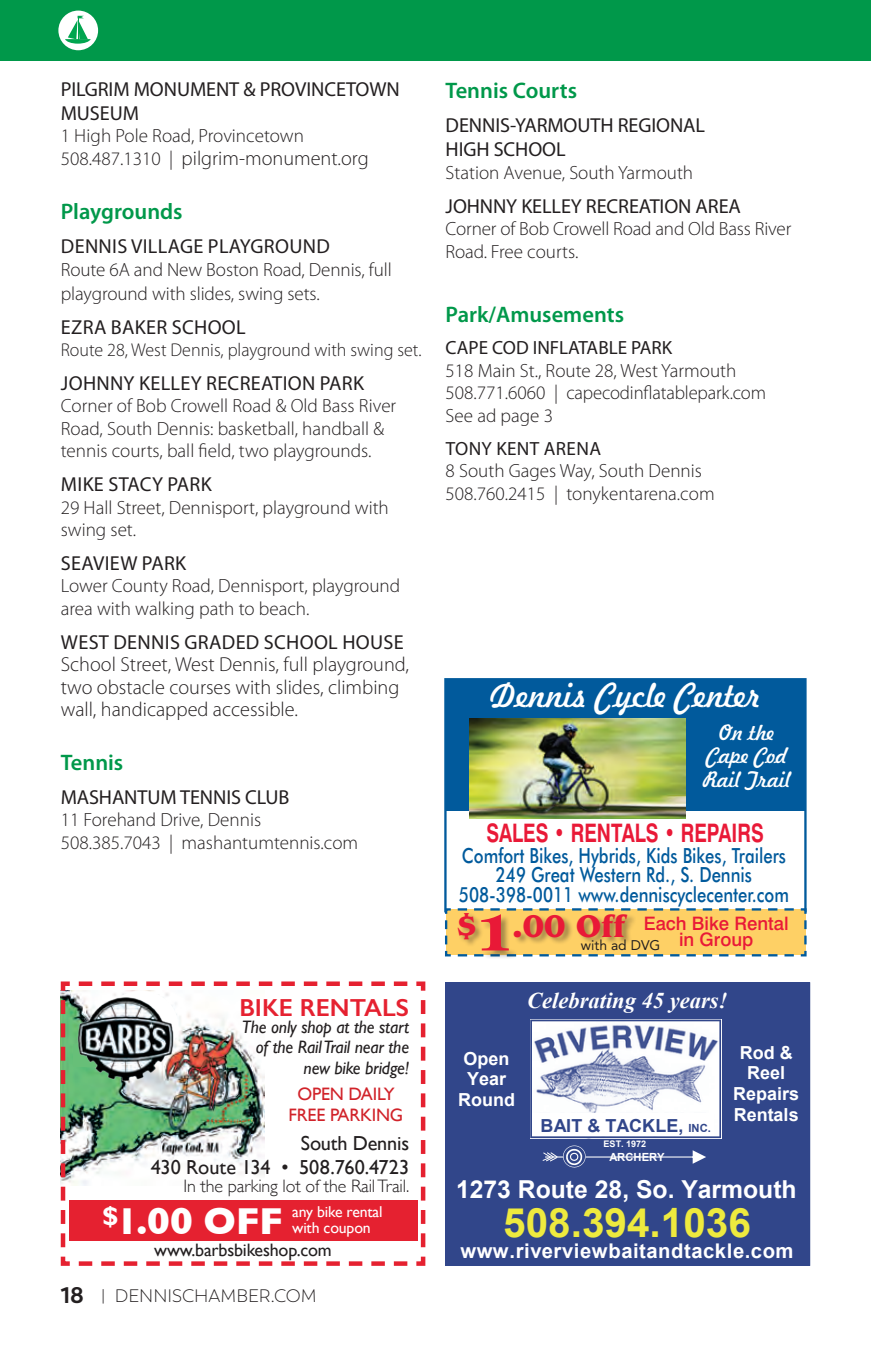
<style>
.page{position:relative;width:871px;height:1357px;background:#fff}
.page>*{position:absolute;margin:0;border:0;box-sizing:border-box;transform-origin:0 0}
.t1{font:700 40.5px "Arial";color:#eeea3e}
.t2{font:700 38.25px "Gill Sans";color:#fff}
.t3{font:32.4px "Freehand 521 BT Regular C";color:#fff}
.t4{font:700 32.4px "Benguiat IT Cby BT";color:#e91937}
.t5{font:700 25.43px "Swiss 721 BT";color:#e91937;scale:.75 1}
.t6{font:700 24.75px "Arial";color:#fff}
.t7{font:600 24.75px "Gill Sans";color:#e52130}
.Section_10pt{font:600 22.5px "Myriad Pro";color:#00984a}
.t8{font:italic 700 22.5px "Times New Roman";color:#fff}
.t9{font:500 20.93px/18.4px "Futura BT";color:#015a9c;text-align:center;scale:.8 1}
.t10{font:20.93px/23.2px "Freehand 521 BT Regular C";color:#fff;text-align:center}
.Body_Myriad{font:300 20.25px/22.5px "Myriad Pro";color:#231f20}
.Body_Subhead_9{font:20.25px/23.6px "Myriad Pro";letter-spacing:-.005em;color:#231f20}
.Body_Subhead_9-2{font:20.25px "Myriad Pro";letter-spacing:.015em;color:#231f20}
.Section_10pt-2{font:20.25px "Myriad Pro";letter-spacing:.015em;color:#231f20}
.t11{font:20.25px/24.3px "Gill Sans";letter-spacing:-.01em;color:#231f20;text-align:right}
.t12{font:700 20.25px "Arial";letter-spacing:.025em;color:#fff}
.Body_Myriad-2{font:300 19.12px/22.5px "Myriad Pro";color:#231f20}
.Section_10pt-3{font:300 19.12px/23.6px "Myriad Pro";letter-spacing:-.005em;color:#231f20}
.Section_10pt-4{font:300 18.45px "Myriad Pro";color:#231f20}
.t13{font:500 18.45px "Swiss 721 BT";color:#e91937}
.t14{font:italic 18px/20.2px "Gill Sans";letter-spacing:-.01em;color:#231f20;text-align:right}
.t15{font:700 18px/20.7px "Arial";color:#fff;text-align:center}
.t16{font:300 18px "Gill Sans";letter-spacing:-.01em;color:#231f20}
.t17{font:18px "Gill Sans";letter-spacing:-.01em;color:#231f20}
.t18{font:18px/20.2px "Gill Sans";letter-spacing:-.01em;color:#d1232a;text-align:center}
.t19{font:300 18px "Trenda";color:#231f20}
.t20{font:700 18px "Arial";letter-spacing:.005em;color:#31468a}
.t21{font:15.75px/15.8px "Gill Sans";letter-spacing:-.01em;color:#fff}
.t22{font:13.95px "Avenir";color:#231f20}
.t23{font:700 11.25px "Arial";color:#fff}
.t24{font:700 9px "Arial";letter-spacing:-.005em;color:#fff}
.s1{font-size:19.12px}
.s2{font-weight:700;font-size:22.5px}
.s3{font-weight:400}
.s4{font-size:53.32px}
.s5{font-size:11.25px}
</style>
<div class="page">
<div style="left:0;top:0;width:871px;height:61px;background:#00984a"></div>
<div style="left:58px;top:11px;width:40px;height:39px;background:#fff;border-radius:50%"></div>
<svg style="left:65px;top:16px;width:26px;height:28px"></svg>
<div style="left:446px;top:982px;width:364px;height:284px;background:#31468a"></div>
<div style="left:446px;top:1192px;width:364px;height:45px;background:#31468a"></div>
<svg style="left:542px;top:1145px;width:164px;height:22px;background:#485a97"></svg>
<svg style="left:530px;top:1019px;width:191px;height:119px"></svg>
<div style="left:445px;top:679px;width:361px;height:132px;background:#015a9c"></div>
<img style="left:469px;top:719px;width:217px;height:100px">
<div style="left:444px;top:678px;width:362px;height:234px;border:2px solid #015a9c"></div>
<svg style="left:444px;top:907px;width:363px;height:50px;background:#e8ca76"></svg>
<div style="left:458px;top:912px;width:178px;height:47px;background:#231f20;opacity:.4"></div>
<img style="left:61px;top:981px;width:364px;height:285px">
<div style="left:69px;top:1200px;width:348px;height:40px;background:#e52130"></div>
<div style="left:73px;top:1044px;width:29px;height:22px;background:#67bf78"></div>
<div style="left:104px;top:991px;width:74px;height:68px;background:#fff;border-radius:50%"></div>
<img style="left:77px;top:998px;width:100px;height:89px">
<p class="Body_Subhead_9" style="left:61px;top:77px;width:340px">PILGRIM MONUMENT &amp; PROVINCETOWN<br>MUSEUM</p>
<p class="Body_Myriad-2" style="left:61px;top:125px;width:245px">1 High Pole Road, Provincetown</p>
<p class="Body_Myriad" style="left:61px;top:147px;width:309px"><span class="s1">508.487.1310 |</span> pilgrim-monument.org</p>
<p class="Section_10pt" style="left:61px;top:197px;width:123px">Playgrounds</p>
<p class="Section_10pt-2" style="left:61px;top:233px;width:270px">DENNIS VILLAGE PLAYGROUND</p>
<p class="Section_10pt-3" style="left:61px;top:258px;width:332px">Route 6A and New Boston Road, Dennis, full playground with slides, swing sets.</p>
<p class="Section_10pt-2" style="left:61px;top:314px;width:186px">EZRA BAKER SCHOOL</p>
<p class="Section_10pt-4" style="left:61px;top:339px;width:362px">Route 28, West Dennis, playground with swing set.</p>
<p class="Body_Subhead_9-2" style="left:61px;top:371px;width:305px">JOHNNY KELLEY RECREATION PARK</p>
<p class="Body_Myriad-2" style="left:61px;top:395px;width:337px">Corner of Bob Crowell Road &amp; Old Bass River<br>Road, South Dennis: basketball, handball &amp; tennis courts, ball field, two playgrounds.</p>
<p class="Body_Subhead_9-2" style="left:61px;top:472px;width:152px">MIKE STACY PARK</p>
<p class="Body_Myriad-2" style="left:61px;top:496px;width:330px">29 Hall Street, Dennisport, playground with swing set.</p>
<p class="Body_Subhead_9-2" style="left:61px;top:551px;width:127px">SEAVIEW PARK</p>
<p class="Body_Myriad-2" style="left:61px;top:575px;width:341px">Lower County Road, Dennisport, playground area with walking path to beach.</p>
<p class="Body_Subhead_9-2" style="left:61px;top:629px;width:344px">WEST DENNIS GRADED SCHOOL HOUSE</p>
<p class="Body_Myriad" style="left:61px;top:653px;width:350px">School Street, West Dennis, full playground, two obstacle courses with slides, climbing wall, handicapped accessible.</p>
<p class="Section_10pt" style="left:61px;top:748px;width:64px">Tennis</p>
<p class="Body_Subhead_9" style="left:61px;top:785px;width:230px">MASHANTUM TENNIS CLUB</p>
<p class="Body_Myriad-2" style="left:61px;top:809px;width:299px">11 Forehand Drive, Dennis<br>508.385.7043 | mashantumtennis.com</p>
<p class="t7" style="left:239px;top:992px;width:171px">BIKE RENTALS</p>
<p class="t14" style="left:242px;top:1017px;width:169px">The only shop at the start of the Rail Trail near the new bike bridge!</p>
<p class="t18" style="left:289px;top:1084px;width:116px">OPEN DAILY<br>FREE PARKING</p>
<p class="t11" style="left:151px;top:1130px;width:260px">South Dennis<br>430 Route 134 • 508.760.4723</p>
<p class="t16" style="left:184px;top:1172px;width:227px">In the parking lot of the Rail Trail.</p>
<p class="t2" style="left:102px;top:1190px;width:182px"><sup>$</sup>1.00 OFF</p>
<p class="t21" style="left:292px;top:1204px;width:92px">any bike rental with coupon</p>
<p class="t17" style="left:154px;top:1239px;width:179px">www.barbsbikeshop.com</p>
<p class="t19" style="left:61px;top:1286px;width:257px"><span class="s2">18</span> | DENNISCHAMBER.COM</p>
<p class="Section_10pt" style="left:446px;top:76px;width:133px">Tennis Courts</p>
<p class="Body_Subhead_9" style="left:446px;top:113px;width:261px">DENNIS-YARMOUTH REGIONAL</p>
<p class="Body_Subhead_9" style="left:446px;top:137px;width:122px">HIGH SCHOOL</p>
<p class="Body_Myriad-2" style="left:446px;top:161px;width:249px">Station Avenue, South Yarmouth</p>
<p class="Body_Subhead_9" style="left:446px;top:194px;width:297px">JOHNNY KELLEY RECREATION AREA</p>
<p class="Body_Myriad-2" style="left:446px;top:217px;width:347px">Corner of Bob Crowell Road and Old Bass River<br>Road. Free courts.</p>
<p class="Section_10pt" style="left:446px;top:300px;width:180px">Park/Amusements</p>
<p class="Body_Myriad-2" style="left:446px;top:337px;width:292px"><span class="s3">CAPE COD INFLATABLE PARK<br></span>518 Main St., Route 28, West Yarmouth</p>
<p class="Body_Myriad-2" style="left:445px;top:382px;width:322px">508.771.6060 | capecodinflatablepark.com<br>See ad page 3</p>
<p class="Body_Myriad-2" style="left:445px;top:437px;width:270px"><span class="s3">TONY KENT ARENA<br></span>8 South Gages Way, South Dennis<br>508.760.2415 | tonykentarena.com</p>
<p class="t3" style="left:490px;top:673px;width:273px">Dennis Cycle Center</p>
<p class="t10" style="left:703px;top:721px;width:89px">On the<br>Cape Cod<br>Rail Trail</p>
<p class="t5" style="left:486px;top:818px;width:371px">SALES • RENTALS • REPAIRS</p>
<p class="t9" style="left:462px;top:846px;width:406px">Comfort Bikes, Hybrids, Kids Bikes, Trailers<br>249 Great Western Rd., S. Dennis</p>
<p class="t9" style="left:459px;top:885px;width:414px">508-398-0011 www.denniscyclecenter.com</p>
<p class="t4" style="left:456px;top:905px;width:171px">$<span class="s4">1</span>.00 Off</p>
<p class="t13" style="left:644px;top:912px;width:146px">Each Bike Rental</p>
<p class="t13" style="left:679px;top:928px;width:76px">in Group</p>
<p class="t22" style="left:581px;top:937px;width:81px">with ad DVG</p>
<p class="t15" style="left:458px;top:1048px;width:58px">Open<br>Year<br>Round</p>
<p class="t8" style="left:527px;top:985px;width:202px">Celebrating 45 years!</p>
<p class="t20" style="left:540px;top:1114px;width:172px">BAIT &amp; TACKLE, <span class="s5">INC.</span></p>
<p class="t24" style="left:603px;top:1138px;width:44px">EST. 1972</p>
<p class="t23" style="left:609px;top:1150px;width:57px">ARCHERY</p>
<p class="t15" style="left:733px;top:1042px;width:67px">Rod &amp;<br>Reel<br>Repairs<br>Rentals</p>
<p class="t6" style="left:456px;top:1172px;width:342px">1273 Route 28, So. Yarmouth</p>
<p class="t1" style="left:503px;top:1195px;width:249px">508.394.1036</p>
<p class="t12" style="left:460px;top:1237px;width:335px">www.riverviewbaitandtackle.com</p>
</div>
